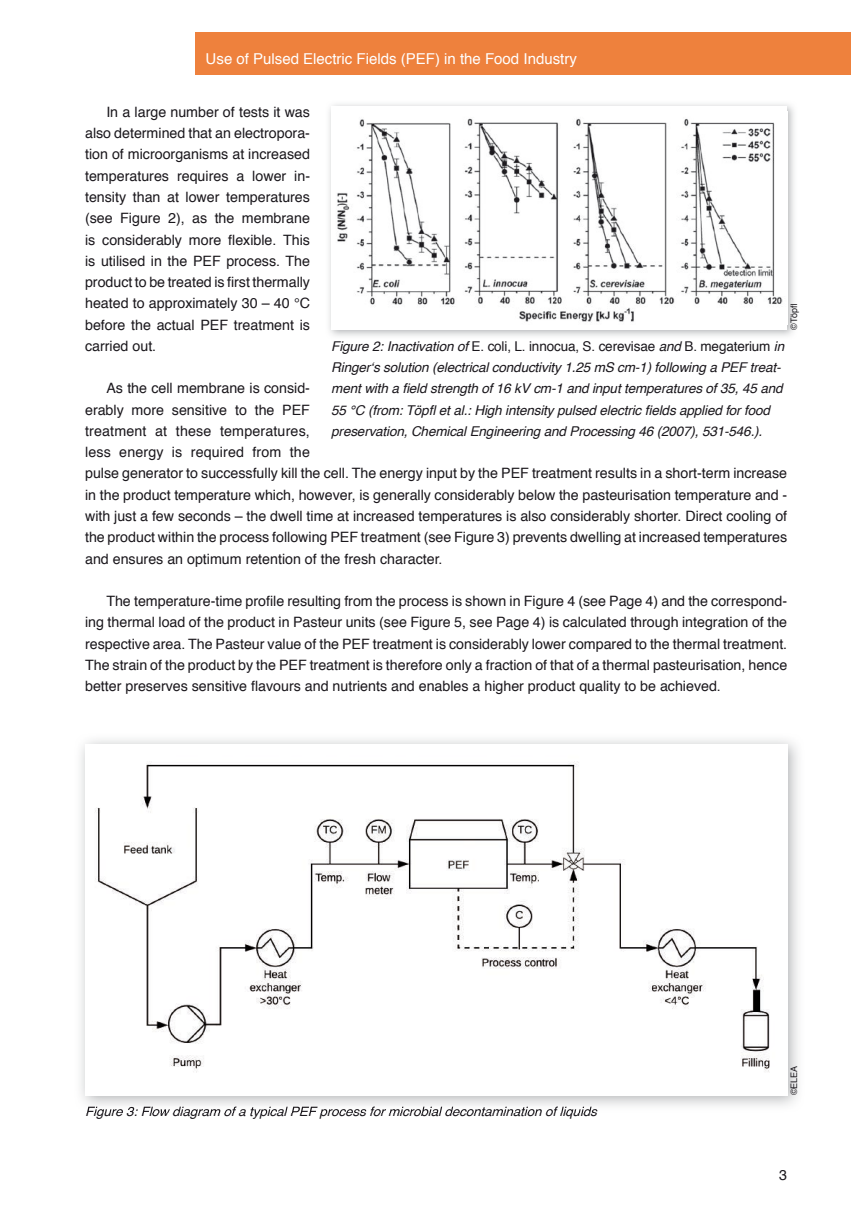
<style>
.page{position:relative;width:851px;height:1212px;background:#fff}
.page>*{position:absolute;margin:0;border:0;box-sizing:border-box;transform-origin:0 0}
.t1{font:15px "Helvetica";color:#fff}
.t2{font:14.25px/21.3px "Helvetica";color:#1a171c;text-align:justify}
.t3{font:italic 13.5px/21.3px "Helvetica";letter-spacing:-.01em;color:#1a171c}
.t4{font:9px "Helvetica";letter-spacing:-.01em;color:#1a171c}
.s1{font-style:normal}
</style>
<div class="page">
<div style="left:195px;top:32px;width:655px;height:42px;background:#ee813d"></div>
<img style="left:329px;top:104px;width:465px;height:232px">
<div style="left:331px;top:106px;width:456px;height:224px;background:#fff"></div>
<img style="left:337px;top:118px;width:446px;height:204px">
<img style="left:86px;top:1106px;width:511px;height:7px">
<img style="left:94px;top:761px;width:676px;height:312px">
<p class="t1" style="left:206px;top:47px;width:372px">Use of Pulsed Electric Fields (PEF) in the Food Industry</p>
<p class="t2" style="left:85px;top:102px;width:226px;text-indent:21px">In a large number of tests it was also determined that an electropora&shy;tion of microorganisms at increased temperatures requires a lower in&shy;tensity than at lower temperatures (see Figure 2), as the membrane is considerably more flexible. This is utilised in the PEF process. The product to be treated is first thermally heated to approximately 30 – 40 °C before the actual PEF treatment is carried out.</p>
<p class="t2" style="left:85px;top:378px;width:703px;text-align:left;text-indent:21px">As the cell membrane is consid-<br>erably more sensitive to the PEF<br>treatment at these temperatures,<br>less energy is required from the<br>pulse generator to successfully kill the cell. The energy input by the PEF treatment results in a short-term increase in the product temperature which, however, is generally considerably below the pasteurisation temperature and - with just a few seconds – the dwell time at increased temperatures is also considerably shorter. Direct cooling of the product within the process following PEF treatment (see Figure 3) prevents dwelling at increased temperatures and ensures an optimum retention of the fresh character.</p>
<p class="t2" style="left:85px;top:591px;width:703px;text-indent:21px">The temperature-time profile resulting from the process is shown in Figure 4 (see Page 4) and the correspond&shy;ing thermal load of the product in Pasteur units (see Figure 5, see Page 4) is calculated through integration of the respective area. The Pasteur value of the PEF treatment is considerably lower compared to the thermal treatment.<br>The strain of the product by the PEF treatment is therefore only a fraction of that of a thermal pasteurisation, hence better preserves sensitive flavours and nutrients and enables a higher product quality to be achieved.</p>
<p class="t4" style="left:786px;top:330px;width:28px;rotate:-90deg">©Töpfl</p>
<p class="t3" style="left:331px;top:336px;width:454px">Figure 2: Inactivation of <span class="s1">E. coli, L. innocua, S. cerevisae</span> and <span class="s1">B. megaterium</span> in Ringer‘s solution (electrical conductivity 1.25 mS cm-1) following a PEF treat&shy;ment with a field strength of 16 kV cm-1 and input temperatures of 35, 45 and 55 °C (from: Töpfl et al.: High intensity pulsed electric fields applied for food preservation, Chemical Engineering and Processing 46 (2007), 531-546.).</p>
<p class="t3" style="left:85px;top:1101px;width:513px">Figure 3: Flow diagram of a typical PEF process for microbial decontamination of liquids</p>
<p class="t4" style="left:786px;top:1095px;width:31px;rotate:-90deg">©ELEA</p>
<p class="t2" style="left:779px;top:1165px;width:9px">3</p>
</div>
